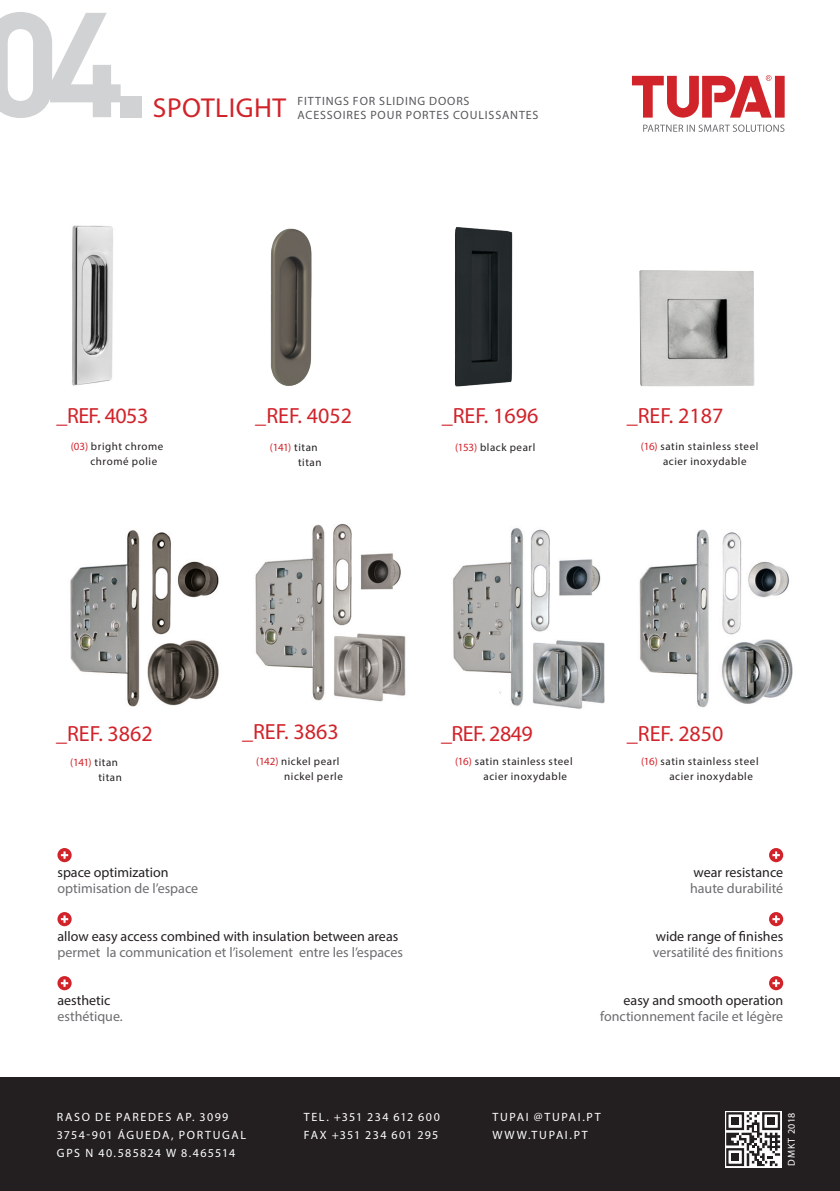
<style>
.page{position:relative;width:840px;height:1191px;background:#fff}
.page>*{position:absolute;margin:0;border:0;box-sizing:border-box;transform-origin:0 0}
.t1{font:27.4px "Myriad Pro";letter-spacing:.02em;color:#d1232a}
.t2{font:22px "Myriad Pro";color:#d1232a}
.t3{font:14px "Myriad Pro";color:#6c6d70}
.t4{font:14px "Myriad Pro";color:#231f20}
.t5{font:12px "Myriad Pro";letter-spacing:.13em;color:#fff}
.t6{font:12px "Myriad Pro";letter-spacing:.07em;color:#57585a}
.t7{font:12px "Myriad Pro";letter-spacing:.105em;color:#fff}
.Acabamento_PT{font:11px "Myriad Pro";letter-spacing:.05em;color:#231f20}
.Acabamento_EN{font:11px "Myriad Pro";letter-spacing:.055em;color:#231f20}
.Acabamento_PT-2{font:11px "Myriad Pro";letter-spacing:.05em;color:#d1232a}
.t8{font:10px "Myriad Pro";letter-spacing:.07em;color:#fff}
.s1{color:#d1232a}
.s2{color:#231f20}
</style>
<div class="page">
<div style="left:0;top:1077px;width:839px;height:114px;background:#231f20"></div>
<svg style="left:725px;top:1111px;width:56px;height:56px"></svg>
<svg style="left:725px;top:1112px;width:54px;height:54px"></svg>
<svg style="left:631px;top:75px;width:153px;height:43px"></svg>
<svg style="left:643px;top:125px;width:141px;height:7px"></svg>
<svg style="left:57px;top:848px;width:15px;height:14px"></svg>
<svg style="left:57px;top:912px;width:15px;height:14px"></svg>
<svg style="left:57px;top:976px;width:15px;height:14px"></svg>
<svg style="left:769px;top:848px;width:13px;height:14px"></svg>
<svg style="left:769px;top:912px;width:13px;height:14px"></svg>
<svg style="left:769px;top:976px;width:13px;height:14px"></svg>
<img style="left:722px;top:532px;width:67px;height:108px">
<img style="left:639px;top:529px;width:70px;height:179px">
<img style="left:722px;top:640px;width:71px;height:64px">
<img style="left:532px;top:640px;width:73px;height:69px">
<img style="left:255px;top:524px;width:70px;height:177px">
<img style="left:152px;top:532px;width:67px;height:103px">
<img style="left:70px;top:530px;width:70px;height:177px">
<img style="left:147px;top:640px;width:72px;height:66px">
<img style="left:334px;top:633px;width:72px;height:69px">
<img style="left:453px;top:528px;width:70px;height:178px">
<img style="left:530px;top:529px;width:71px;height:103px">
<img style="left:333px;top:523px;width:68px;height:103px">
<img style="left:72px;top:225px;width:41px;height:161px">
<img style="left:270px;top:228px;width:42px;height:158px">
<img style="left:455px;top:227px;width:58px;height:160px">
<img style="left:639px;top:270px;width:115px;height:116px">
<div style="left:120px;top:96px;width:22px;height:21px;background:#d1d2d4"></div>
<svg style="left:0;top:12px;width:121px;height:106px"></svg>
<p class="t1" style="left:153px;top:91px;width:135px">SPOTLIGHT</p>
<p class="t6" style="left:297px;top:93px;width:173px">FITTINGS FOR SLIDING DOORS</p>
<p class="t6" style="left:297px;top:107px;width:242px">ACESSOIRES POUR PORTES COULISSANTES</p>
<p class="t2" style="left:57px;top:402px;width:93px">_REF. 4053</p>
<p class="t2" style="left:255px;top:402px;width:98px">_REF. 4052</p>
<p class="t2" style="left:441px;top:402px;width:98px">_REF. 1696</p>
<p class="t2" style="left:626px;top:402px;width:98px">_REF. 2187</p>
<p class="Acabamento_PT" style="left:71px;top:439px;width:94px"><span class="s1">(03)</span> bright chrome</p>
<p class="Acabamento_EN" style="left:90px;top:454px;width:68px">chromé polie</p>
<p class="Acabamento_PT" style="left:455px;top:440px;width:82px"><span class="s1">(153)</span> black pearl</p>
<p class="Acabamento_PT" style="left:640px;top:439px;width:119px"><span class="s1">(16)</span> satin stainless steel</p>
<p class="Acabamento_EN" style="left:662px;top:454px;width:85px">acier inoxydable</p>
<p class="Acabamento_PT-2" style="left:270px;top:440px;width:49px">(141) <span class="s2">titan</span></p>
<p class="Acabamento_EN" style="left:298px;top:455px;width:25px">titan</p>
<p class="t2" style="left:56px;top:720px;width:98px">_REF. 3862</p>
<p class="Acabamento_PT-2" style="left:70px;top:755px;width:49px">(141) <span class="s2">titan</span></p>
<p class="Acabamento_EN" style="left:98px;top:770px;width:25px">titan</p>
<p class="t2" style="left:242px;top:718px;width:98px">_REF. 3863</p>
<p class="Acabamento_PT" style="left:256px;top:755px;width:85px"><span class="s1">(142)</span> nickel pearl</p>
<p class="Acabamento_EN" style="left:284px;top:770px;width:60px">nickel perle</p>
<p class="t4" style="left:57px;top:863px;width:112px">space optimization</p>
<p class="t3" style="left:57px;top:879px;width:142px">optimisation de l’espace</p>
<p class="t4" style="left:57px;top:927px;width:342px">allow easy access combined with insulation between areas</p>
<p class="t3" style="left:57px;top:943px;width:347px">permet la communication et l’isolement entre les l’espaces</p>
<p class="t4" style="left:57px;top:991px;width:54px">aesthetic</p>
<p class="t3" style="left:57px;top:1007px;width:67px">esthétique.</p>
<p class="t2" style="left:441px;top:720px;width:93px">_REF. 2849</p>
<p class="Acabamento_PT" style="left:455px;top:755px;width:119px"><span class="s1">(16)</span> satin stainless steel</p>
<p class="Acabamento_EN" style="left:483px;top:770px;width:85px">acier inoxydable</p>
<p class="t2" style="left:626px;top:720px;width:98px">_REF. 2850</p>
<p class="Acabamento_PT" style="left:640px;top:755px;width:119px"><span class="s1">(16)</span> satin stainless steel</p>
<p class="Acabamento_EN" style="left:669px;top:770px;width:85px">acier inoxydable</p>
<p class="t4" style="left:693px;top:863px;width:91px">wear resistance</p>
<p class="t3" style="left:689px;top:879px;width:95px">haute durabilité</p>
<p class="t4" style="left:655px;top:927px;width:129px">wide range of finishes</p>
<p class="t3" style="left:652px;top:943px;width:132px">versatilité des finitions</p>
<p class="t4" style="left:623px;top:991px;width:161px">easy and smooth operation</p>
<p class="t3" style="left:599px;top:1007px;width:184px">fonctionnement facile et légère</p>
<p class="t5" style="left:57px;top:1109px;width:173px">RASO DE PAREDES AP. 3099</p>
<p class="t5" style="left:57px;top:1127px;width:191px">3754-901 ÁGUEDA, PORTUGAL</p>
<p class="t7" style="left:57px;top:1145px;width:180px">GPS N 40.585824 W 8.465514</p>
<p class="t5" style="left:303px;top:1109px;width:137px">TEL. +351 234 612 600</p>
<p class="t7" style="left:303px;top:1127px;width:136px">FAX +351 234 601 295</p>
<p class="t5" style="left:492px;top:1109px;width:110px">TUPAI @TUPAI.PT</p>
<p class="t5" style="left:492px;top:1127px;width:97px">WWW.TUPAI.PT</p>
<p class="t8" style="left:785px;top:1165px;width:54px;rotate:-90deg">DMKT 2018</p>
</div>
